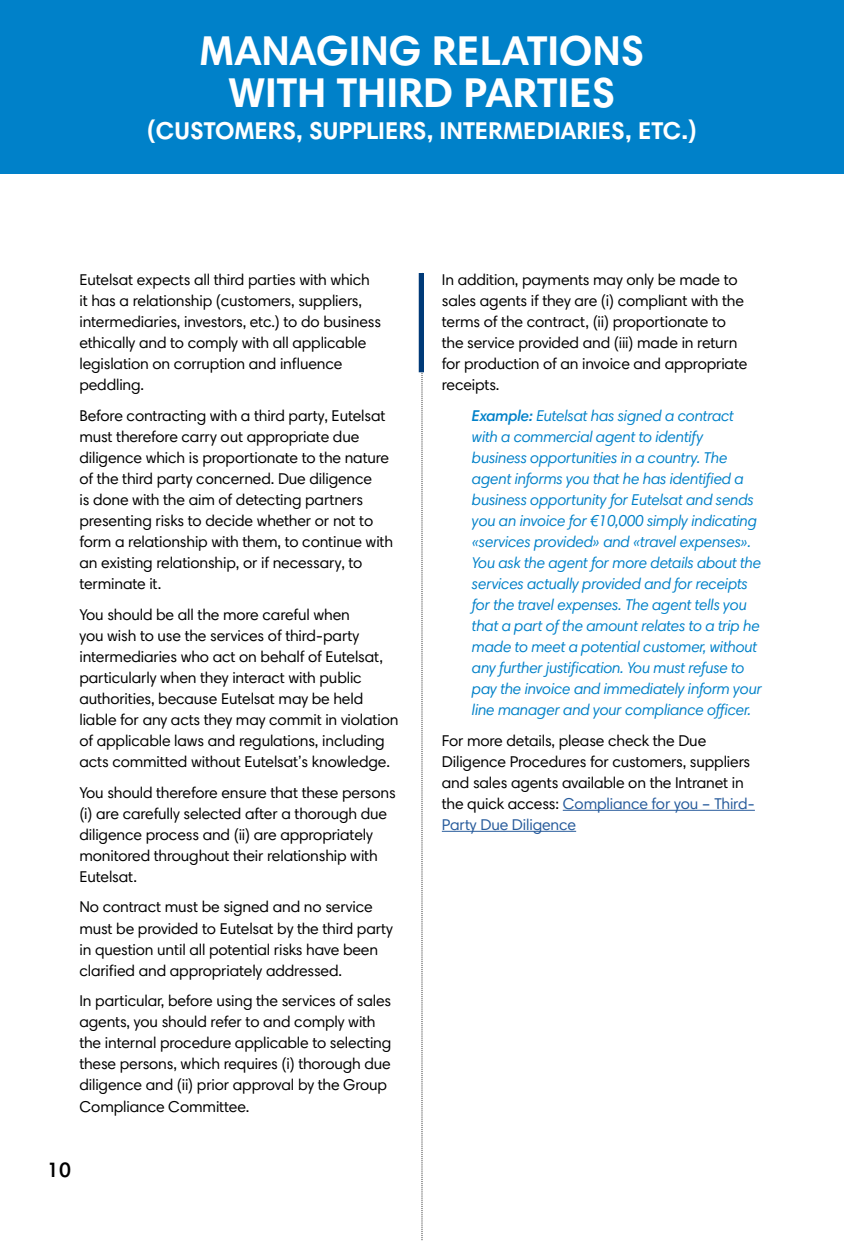
<style>
.page{position:relative;width:844px;height:1241px;background:#fff}
.page>*{position:absolute;margin:0;border:0;box-sizing:border-box;transform-origin:0 0}
.t1{font:700 42px/42px "Harmonia Sans Pro Cyr";color:#fff;text-align:center}
.t2{font:700 24.5px "Harmonia Sans Pro Cyr";color:#fff}
.t3{font:600 21px "Harmonia Sans Pro Cyr";color:#000}
.t4{font:15.75px/21px "Harmonia Sans Pro Cyr";letter-spacing:-.01em;color:#000}
.t5{font:italic 15.75px/21px "Harmonia Sans Pro Cyr";letter-spacing:-.02em;color:#0081c9}
.s1{font-weight:600}
.s2{color:#275b9b}
</style>
<div class="page">
<div style="left:0;top:0;width:843px;height:174px;background:#0081c9"></div>
<svg style="left:421px;top:372px;width:2px;height:869px"></svg>
<hr style="left:562px;top:809px;width:192px;height:1px;background:#275b9b">
<hr style="left:441px;top:830px;width:135px;height:1px;background:#275b9b">
<div style="left:418px;top:273px;width:6px;height:99px;background:#003a78"></div>
<h1 class="t1" style="left:199px;top:29px;width:446px">MANAGING RELATIONS<br>WITH THIRD PARTIES</h1>
<h2 class="t2" style="left:147px;top:115px;width:551px">(CUSTOMERS, SUPPLIERS, INTERMEDIARIES, ETC.)</h2>
<p class="t4" style="left:79px;top:268px;width:303px">Eutelsat expects all third parties with which it has a relationship (customers, suppliers, intermediaries, investors, etc.) to do business ethically and to comply with all applicable legislation on corruption and influence peddling.</p>
<p class="t4" style="left:79px;top:404px;width:315px">Before contracting with a third party, Eutelsat must therefore carry out appropriate due diligence which is proportionate to the nature of the third party concerned. Due diligence<br>is done with the aim of detecting partners presenting risks to decide whether or not to form a relationship with them, to continue with an existing relationship, or if necessary, to terminate it.</p>
<p class="t4" style="left:79px;top:603px;width:320px">You should be all the more careful when<br>you wish to use the services of third-party intermediaries who act on behalf of Eutelsat, particularly when they interact with public authorities, because Eutelsat may be held liable for any acts they may commit in violation of applicable laws and regulations, including acts committed without Eutelsat’s knowledge.</p>
<p class="t4" style="left:79px;top:781px;width:318px">You should therefore ensure that these persons (i) are carefully selected after a thorough due diligence process and (ii) are appropriately monitored throughout their relationship with Eutelsat.</p>
<p class="t4" style="left:79px;top:896px;width:315px">No contract must be signed and no service must be provided to Eutelsat by the third party in question until all potential risks have been clarified and appropriately addressed.</p>
<p class="t4" style="left:79px;top:990px;width:313px">In particular, before using the services of sales agents, you should refer to and comply with the internal procedure applicable to selecting these persons, which requires (i) thorough due diligence and (ii) prior approval by the Group Compliance Committee.</p>
<h3 class="t3" style="left:47px;top:1156px;width:25px">10</h3>
<p class="t4" style="left:441px;top:268px;width:307px">In addition, payments may only be made to sales agents if they are (i) compliant with the terms of the contract, (ii) proportionate to the service provided and (iii) made in return for production of an invoice and appropriate receipts.</p>
<p class="t5" style="left:471px;top:404px;width:292px"><span class="s1">Example:</span> Eutelsat has signed a contract with a commercial agent to identify business opportunities in a country. The agent informs you that he has identified a business opportunity for Eutelsat and sends you an invoice for €10,000 simply indicating «services provided» and «travel expenses».<br>You ask the agent for more details about the services actually provided and for receipts for the travel expenses. The agent tells you that a part of the amount relates to a trip he made to meet a potential customer, without any further justification. You must refuse to pay the invoice and immediately inform your line manager and your compliance officer.</p>
<p class="t4" style="left:441px;top:729px;width:314px">For more details, please check the Due Diligence Procedures for customers, suppliers and sales agents available on the Intranet in the quick access: <span class="s2">Compliance for you – Third-Party Due Diligence</span></p>
</div>
